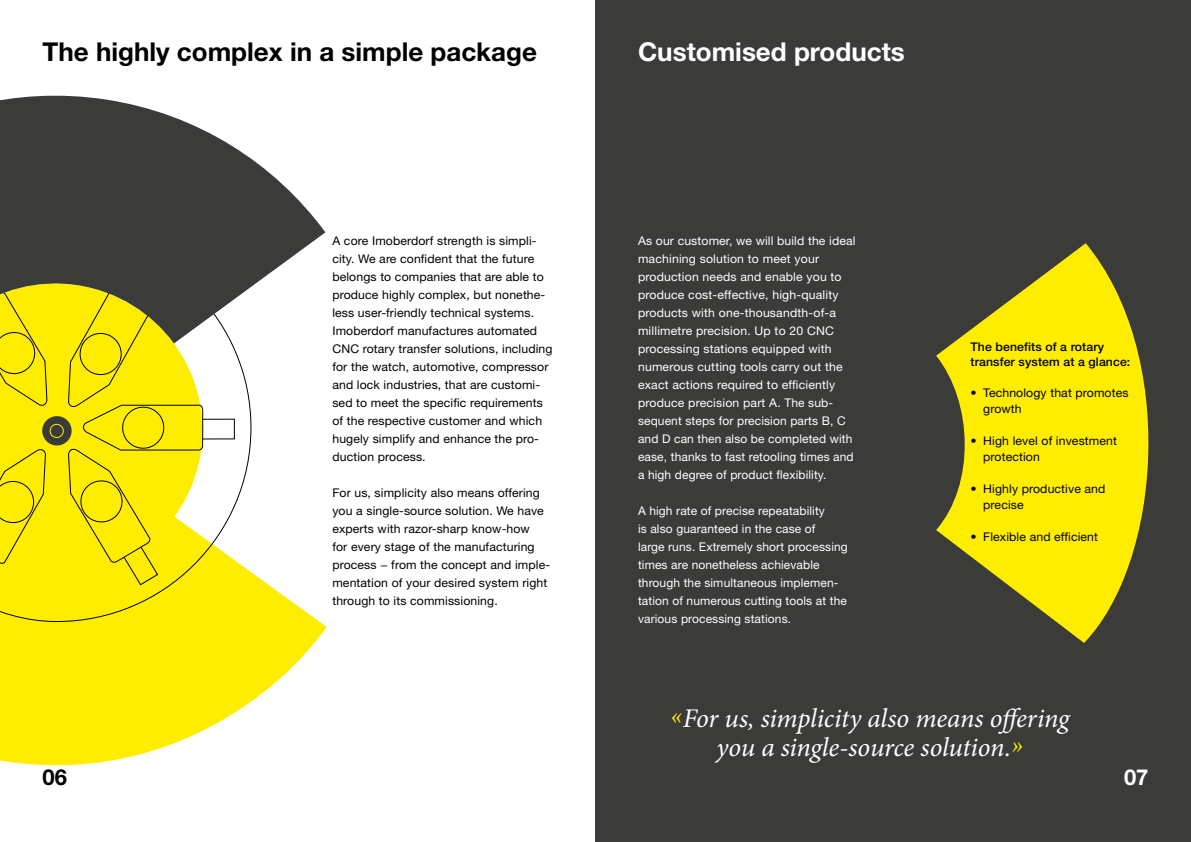
<style>
.page{position:relative;width:1191px;height:842px;background:#fff}
.page>*{position:absolute;margin:0;border:0;box-sizing:border-box;transform-origin:0 0}
.t1{font:italic 27px/29px "Minion Pro";letter-spacing:-.01em;color:#fff;text-align:center}
.t2{font:700 26px "Helvetica Neue LT Std";color:#000}
.t3{font:700 26px "Helvetica Neue LT Std";color:#fff}
.t4{font:700 22px "Helvetica Neue LT Std";color:#000}
.t5{font:700 22px "Helvetica Neue LT Std";color:#fff}
.t6{font:12px/18px "Helvetica Neue LT Std";letter-spacing:.01em;color:#000}
.t7{font:12px/18px "Helvetica Neue LT Std";letter-spacing:.01em;color:#fff}
.t8{font:500 12px/15px "Helvetica Neue LT Std";letter-spacing:.01em;color:#000}
.s1{color:#ffed00}
</style>
<div class="page">
<svg style="left:0;top:625px;width:326px;height:141px;fill:#ffed00"></svg>
<div style="left:595px;top:0;width:596px;height:842px;background:#3b3b3a"></div>
<svg style="left:0;top:95px;width:325px;height:533px"></svg>
<svg style="left:936px;top:243px;width:213px;height:400px;fill:#ffed00"></svg>
<div style="left:50px;top:424px;width:14px;height:14px;border:1px solid #ffed00;border-radius:50%"></div>
<h2 class="t2" style="left:43px;top:36px;width:496px">The highly complex in a simple package</h2>
<h2 class="t3" style="left:638px;top:36px;width:268px">Customised products</h2>
<p class="t6" style="left:332px;top:232px;width:222px">A core Imoberdorf strength is simpli&shy;city. We are confident that the future belongs to companies that are able to produce highly complex, but nonethe&shy;less user-friendly technical systems.<br>Imoberdorf manufactures automated CNC rotary transfer solutions, including for the watch, automotive, compressor and lock industries, that are customi&shy;sed to meet the specific requirements of the respective customer and which hugely simplify and enhance the pro&shy;duction process.</p>
<p class="t6" style="left:332px;top:484px;width:219px">For us, simplicity also means offering you a single-source solution. We have experts with razor-sharp know-how<br>for every stage of the manufacturing process − from the concept and imple&shy;mentation of your desired system right through to its commissioning.</p>
<p class="t7" style="left:638px;top:232px;width:219px">As our customer, we will build the ideal machining solution to meet your production needs and enable you to produce cost-effective, high-quality products with one-thousandth-of-a millimetre precision. Up to 20 CNC processing stations equipped with numerous cutting tools carry out the exact actions required to efficiently produce precision part A. The sub&shy;sequent steps for precision parts B, C and D can then also be completed with ease, thanks to fast retooling times and a high degree of product flexibility.</p>
<p class="t7" style="left:638px;top:502px;width:211px">A high rate of precise repeatability<br>is also guaranteed in the case of<br>large runs. Extremely short processing times are nonetheless achievable through the simultaneous implemen&shy;tation of numerous cutting tools at the various processing stations.</p>
<p class="t8" style="left:970px;top:339px;width:161px">The benefits of a rotary transfer system at a glance:</p>
<p class="t6" style="left:983px;top:384px;width:147px;line-height:16px;text-indent:-13px">• Technology that promotes growth</p>
<p class="t6" style="left:983px;top:432px;width:135px;line-height:16px;text-indent:-13px">• High level of investment protection</p>
<p class="t6" style="left:983px;top:480px;width:124px;line-height:16px;text-indent:-13px">• Highly productive and precise</p>
<p class="t6" style="left:970px;top:527px;width:129px">• Flexible and efficient</p>
<h1 class="t1" style="left:670px;top:703px;width:400px"><span class="s1">«</span>For us, simplicity also means offering you a single-source solution.<span class="s1">»</span></h1>
<h3 class="t4" style="left:43px;top:764px;width:26px">06</h3>
<h3 class="t5" style="left:1124px;top:764px;width:26px">07</h3>
</div>
